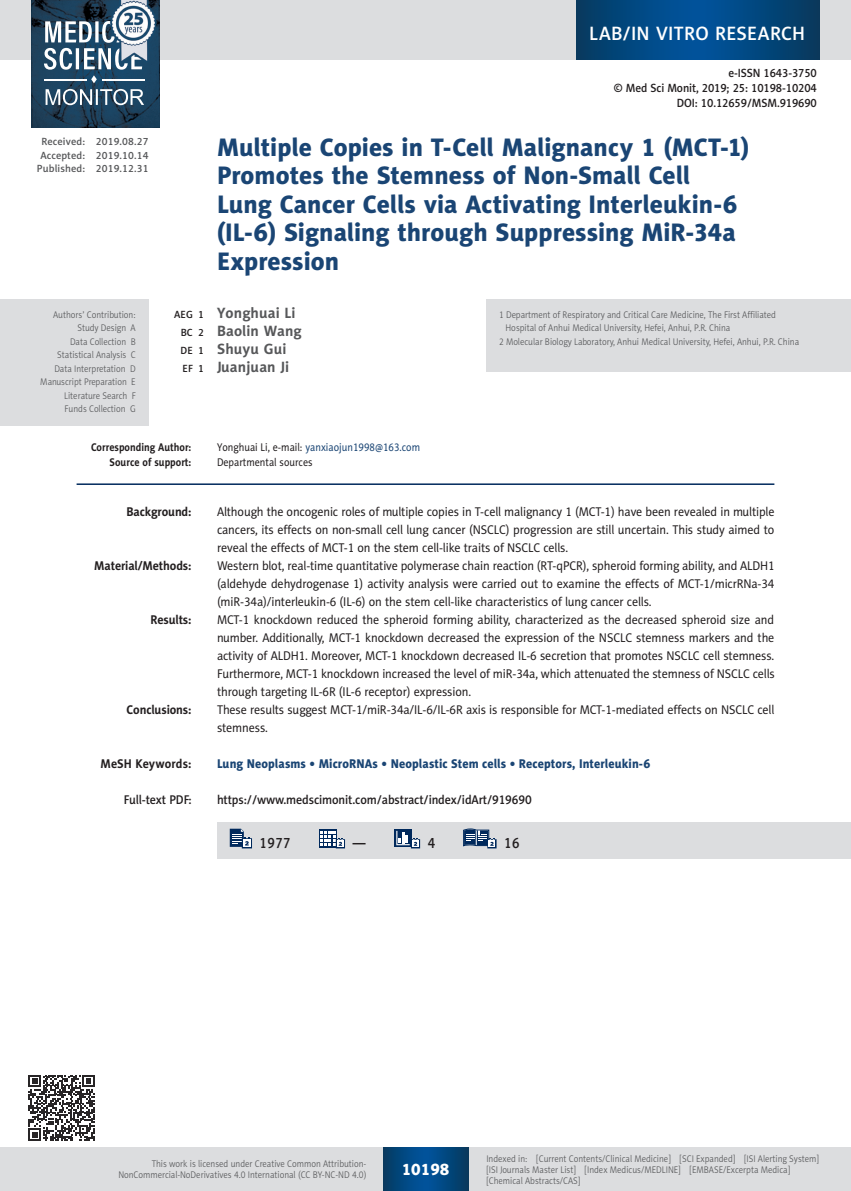
<style>
.page{position:relative;width:851px;height:1191px;background:#fff}
.page>*{position:absolute;margin:0;border:0;box-sizing:border-box;transform-origin:0 0}
.MSM_Tytul{font:25.5px/28.5px "Naomi Sans EFN Heavy";color:#1a4574}
.t1{font:19.5px "Naomi Sans EFN Medium";letter-spacing:.01em;color:#fff}
.t2{font:16.5px "Naomi Sans EFN Heavy";color:#fff}
.MSM_Autorzy{font:700 15px "Naomi Sans EFN";letter-spacing:.01em;color:#57585a}
.MSM_dane{font:15px "Naomi Sans EFN Medium";letter-spacing:.03em;color:#231f20;scale:.9 1}
.MSM_Summary_body{font:12.75px/18px "Naomi Sans EFN";letter-spacing:-.01em;color:#231f20;text-align:justify;scale:.95 1}
.MSM_full_text_pdf{font:12.75px "Naomi Sans EFN Medium";letter-spacing:-.01em;color:#231f20;scale:.95 1}
.MSM_keywords{font:12.75px "Naomi Sans EFN Heavy";letter-spacing:.005em;color:#1a4574;scale:.95 1}
.MSM_Summary_body-2{font:700 12.75px "Naomi Sans EFN";letter-spacing:-.01em;color:#231f20;scale:.95 1}
.MSM_keywords-2{font:700 12.75px "Naomi Sans EFN";letter-spacing:.005em;color:#231f20;scale:.95 1}
.MSM_full_text_pdf-2{font:12px "Naomi Sans EFN Medium";letter-spacing:-.01em;color:#231f20;scale:.95 1}
.MSM_Adres{font:11.25px "Naomi Sans EFN";color:#1a4574;scale:.9 1}
.MSM_Adres-2{font:700 11.25px "Naomi Sans EFN";color:#231f20;scale:.9 1}
.MSM_Support{font:11.25px "Naomi Sans EFN";color:#231f20;scale:.9 1}
.MSM_Support-2{font:700 11.25px "Naomi Sans EFN";color:#231f20;scale:.9 1}
.t3{font:10.5px "Naomi Sans EFN Medium";letter-spacing:.01em;color:#57585a}
.MSM_Afiliacja{font:9.75px/11.2px "Naomi Sans EFN Light";color:#57585a;scale:.9 1}
.MSM_pagina_sygnatura{font:9.75px/11.2px "Naomi Sans EFN Light";color:#57585a;text-align:right;scale:.9 1}
.s1{font-family:"Naomi Sans EFN Medium";font-weight:400;font-size:10.5px;color:#231f20}
.s2{color:#231f20}
</style>
<div class="page">
<div style="left:217px;top:822px;width:633px;height:36px;background:#dcdddf"></div>
<svg style="left:230px;top:828px;width:22px;height:20px"></svg>
<div style="left:319px;top:829px;width:17px;height:18px;background:#00295c"></div>
<svg style="left:320px;top:830px;width:25px;height:18px"></svg>
<div style="left:394px;top:829px;width:18px;height:18px;background:#00295c"></div>
<svg style="left:396px;top:831px;width:24px;height:17px"></svg>
<svg style="left:463px;top:828px;width:33px;height:20px"></svg>
<hr style="left:77px;top:483px;width:697px;height:2px;background:#00295c">
<div style="left:0;top:300px;width:148px;height:126px;background:#dcdddf"></div>
<div style="left:486px;top:300px;width:364px;height:72px;background:#dcdddf"></div>
<svg style="left:28px;top:1075px;width:67px;height:66px"></svg>
<hr style="left:850px;top:0;width:1px;height:60px;background:#dcdddf">
<div style="left:0;top:1148px;width:850px;height:43px;background:#dcdddf"></div>
<svg style="left:383px;top:1147px;width:85px;height:43px;background:#02477e"></svg>
<div style="left:0;top:0;width:850px;height:60px;background:#dcdddf"></div>
<img style="left:32px;top:0;width:127px;height:128px">
<img style="left:44px;top:21px;width:100px;height:49px">
<img style="left:45px;top:79px;width:41px;height:1px">
<img style="left:103px;top:79px;width:41px;height:1px">
<svg style="left:91px;top:75px;width:6px;height:8px"></svg>
<img style="left:46px;top:89px;width:98px;height:16px">
<svg style="left:576px;top:0;width:243px;height:60px;background:#02477e"></svg>
<h2 class="t1" style="left:589px;top:22px;width:217px">LAB/IN VITRO RESEARCH</h2>
<p class="t3" style="left:41px;top:136px;width:109px">Received: 2019.08.27</p>
<p class="t3" style="left:40px;top:149px;width:110px">Accepted: 2019.10.14</p>
<p class="t3" style="left:37px;top:163px;width:113px">Published: 2019.12.31</p>
<p class="MSM_Afiliacja" style="left:53px;top:309px;width:93px">Authors’ Contribution:</p>
<p class="MSM_Afiliacja" style="left:77px;top:322px;width:66px">Study Design A</p>
<p class="MSM_Afiliacja" style="left:70px;top:336px;width:74px">Data Collection B</p>
<p class="MSM_Afiliacja" style="left:57px;top:349px;width:89px">Statistical Analysis C</p>
<p class="MSM_Afiliacja" style="left:54px;top:363px;width:92px">Data Interpretation D</p>
<p class="MSM_Afiliacja" style="left:40px;top:376px;width:107px">Manuscript Preparation E</p>
<p class="MSM_Afiliacja" style="left:64px;top:390px;width:81px">Literature Search F</p>
<p class="MSM_Afiliacja" style="left:65px;top:403px;width:80px">Funds Collection G</p>
<p class="MSM_full_text_pdf-2" style="left:728px;top:66px;width:95px">e-ISSN 1643-3750</p>
<p class="MSM_full_text_pdf-2" style="left:614px;top:81px;width:215px">© Med Sci Monit, 2019; 25: 10198-10204</p>
<p class="MSM_full_text_pdf-2" style="left:676px;top:96px;width:149px">DOI: 10.12659/MSM.919690</p>
<p class="MSM_Tytul" style="left:217px;top:132px;width:533px">Multiple Copies in T-Cell Malignancy 1 (MCT-1)<br>Promotes the Stemness of Non-Small Cell Lung Cancer Cells via Activating Interleukin-6 (IL-6) Signaling through Suppressing MiR-34a Expression</p>
<p class="MSM_Autorzy" style="left:174px;top:304px;width:123px"><span class="s1">AEG 1</span> Yonghuai Li</p>
<p class="MSM_Autorzy" style="left:181px;top:322px;width:122px"><span class="s1">BC 2</span> Baolin Wang</p>
<p class="MSM_Autorzy" style="left:180px;top:340px;width:107px"><span class="s1">DE 1</span> Shuyu Gui</p>
<p class="MSM_Autorzy" style="left:182px;top:358px;width:108px"><span class="s1">EF 1</span> Juanjuan Ji</p>
<p class="MSM_Afiliacja" style="left:505px;top:308px;width:302px;line-height:13.5px;text-indent:-6px">1 Department of Respiratory and Critical Care Medicine, The First Affiliated<br>Hospital of Anhui Medical University, Hefei, Anhui, P.R. China</p>
<p class="MSM_Afiliacja" style="left:499px;top:336px;width:335px">2 Molecular Biology Laboratory, Anhui Medical University, Hefei, Anhui, P.R. China</p>
<p class="MSM_Adres-2" style="left:91px;top:440px;width:113px">Corresponding Author:</p>
<p class="MSM_Adres" style="left:217px;top:440px;width:227px"><span class="s2">Yonghuai Li, e-mail:</span> yanxiaojun1998@163.com</p>
<p class="MSM_Support-2" style="left:110px;top:456px;width:92px">Source of support:</p>
<p class="MSM_Support" style="left:217px;top:456px;width:108px">Departmental sources</p>
<p class="MSM_Summary_body-2" style="left:126px;top:504px;width:70px">Background:</p>
<p class="MSM_Summary_body" style="left:217px;top:503px;width:588px">Although the oncogenic roles of multiple copies in T-cell malignancy 1 (MCT-1) have been revealed in multiple cancers, its effects on non-small cell lung cancer (NSCLC) progression are still uncertain. This study aimed to reveal the effects of MCT-1 on the stem cell-like traits of NSCLC cells.</p>
<p class="MSM_Summary_body-2" style="left:94px;top:558px;width:104px">Material/Methods:</p>
<p class="MSM_Summary_body" style="left:217px;top:557px;width:588px">Western blot, real-time quantitative polymerase chain reaction (RT-qPCR), spheroid forming ability, and ALDH1 (aldehyde dehydrogenase 1) activity analysis were carried out to examine the effects of MCT-1/micrRNa-34 (miR-34a)/interleukin-6 (IL-6) on the stem cell-like characteristics of lung cancer cells.</p>
<p class="MSM_Summary_body-2" style="left:150px;top:612px;width:45px">Results:</p>
<p class="MSM_Summary_body" style="left:217px;top:611px;width:588px">MCT-1 knockdown reduced the spheroid forming ability, characterized as the decreased spheroid size and number. Additionally, MCT-1 knockdown decreased the expression of the NSCLC stemness markers and the activity of ALDH1. Moreover, MCT-1 knockdown decreased IL-6 secretion that promotes NSCLC cell stemness.<br>Furthermore, MCT-1 knockdown increased the level of miR-34a, which attenuated the stemness of NSCLC cells through targeting IL-6R (IL-6 receptor) expression.</p>
<p class="MSM_Summary_body-2" style="left:127px;top:702px;width:70px">Conclusions:</p>
<p class="MSM_Summary_body" style="left:217px;top:701px;width:588px">These results suggest MCT-1/miR-34a/IL-6/IL-6R axis is responsible for MCT-1-mediated effects on NSCLC cell stemness.</p>
<p class="MSM_keywords-2" style="left:100px;top:756px;width:97px">MeSH Keywords:</p>
<p class="MSM_keywords" style="left:217px;top:756px;width:458px">Lung Neoplasms • MicroRNAs • Neoplastic Stem cells • Receptors, Interleukin-6</p>
<p class="MSM_full_text_pdf" style="left:124px;top:792px;width:73px">Full-text PDF:</p>
<p class="MSM_full_text_pdf" style="left:217px;top:792px;width:333px">https://www.medscimonit.com/abstract/index/idArt/919690</p>
<p class="MSM_dane" style="left:259px;top:834px;width:36px">1977</p>
<p class="MSM_dane" style="left:352px;top:834px;width:16px">—</p>
<p class="MSM_dane" style="left:427px;top:834px;width:10px">4</p>
<p class="MSM_dane" style="left:504px;top:834px;width:19px">16</p>
<p class="MSM_pagina_sygnatura" style="left:118px;top:1158px;width:277px">This work is licensed under Creative Common Attribution-<br>NonCommercial-NoDerivatives 4.0 International (CC BY-NC-ND 4.0)</p>
<p class="t2" style="left:401px;top:1159px;width:49px">10198</p>
<p class="MSM_Afiliacja" style="left:486px;top:1152px;width:371px">Indexed in: [Current Contents/Clinical Medicine] [SCI Expanded] [ISI Alerting System] [ISI Journals Master List] [Index Medicus/MEDLINE] [EMBASE/Excerpta Medica] [Chemical Abstracts/CAS]</p>
</div>
